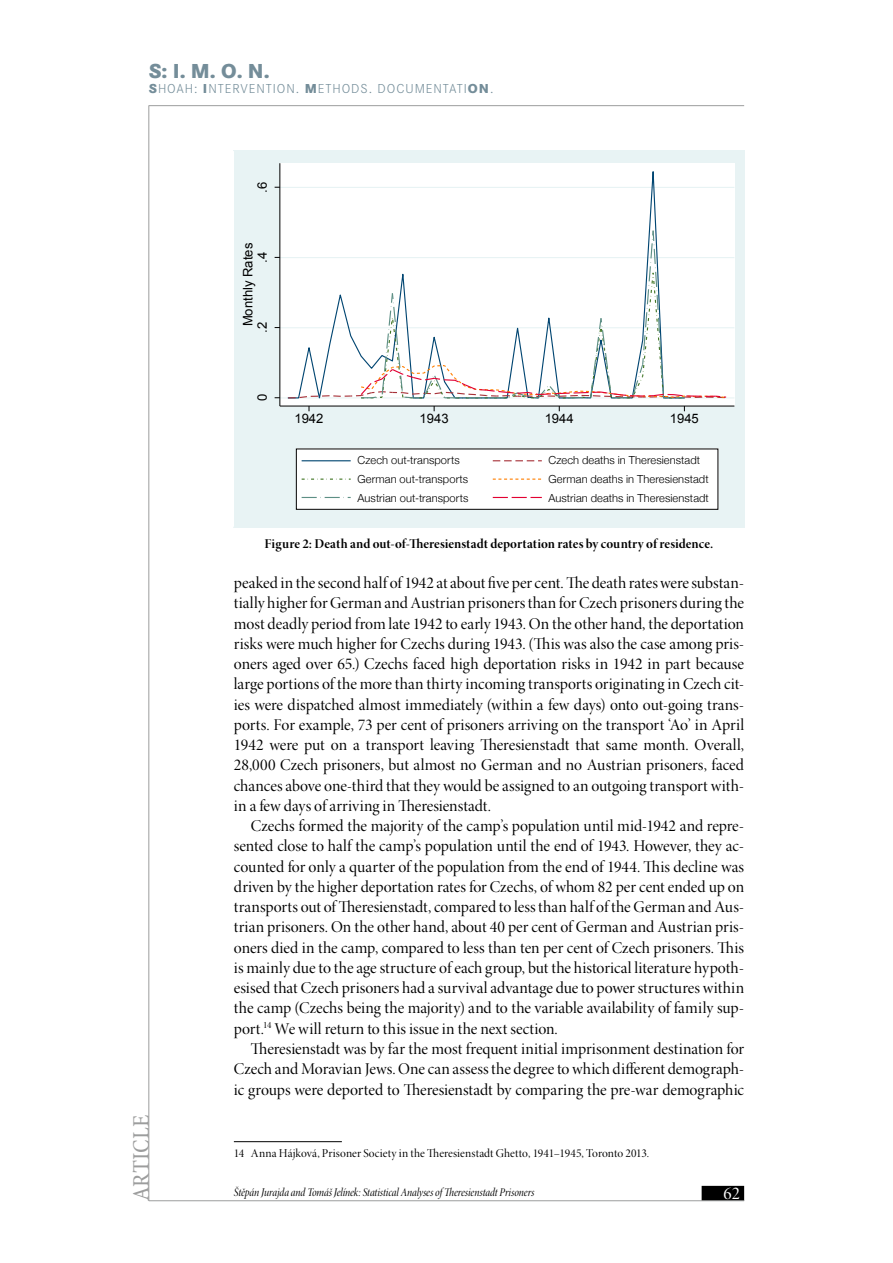
<style>
.page{position:relative;width:893px;height:1263px;background:#fff}
.page>*{position:absolute;margin:0;border:0;box-sizing:border-box;transform-origin:0 0}
.t1{font:condensed 24px "Minion Pro";letter-spacing:.01em;color:#9c9d9d}
.t2{font:800 21px "Corporate S";color:#748d99}
.t3{font:18px "Minion Pro Disp";color:#fff}
.t4{font:16.5px/20.2px "Minion Pro Disp";color:#000;text-align:justify}
.t5{font:13.5px "Minion Pro Bold Disp";letter-spacing:.005em;color:#000}
.t6{font:300 13.5px "Corporate S";letter-spacing:.07em;color:#748d99}
.t7{font:13.05px "Arial";color:#000}
.t8{font:12px "Minion Pro Disp";letter-spacing:.005em;color:#000}
.t9{font:12px "Minion Pro Cn It Disp";letter-spacing:-.005em;color:#000}
.t10{font:300 11.1px/18.9px "Helvetica Neue";letter-spacing:.01em;color:#000}
.t11{font:10.5px "Arial";color:#000}
.s1{font-weight:800}
</style>
<div class="page">
<div style="left:702px;top:1186px;width:42px;height:15px;background:#000"></div>
<hr style="left:149px;top:1200px;width:595px;height:1px;background:#9c9d9d">
<hr style="left:149px;top:105px;width:595px;height:1px;background:#9c9d9d">
<hr style="left:149px;top:105px;width:1px;height:1096px;background:#9c9d9d">
<hr style="left:234px;top:1141px;width:108px;height:1px;background:#000">
<div style="left:234px;top:150px;width:510px;height:377px;background:#e8f3f4"></div>
<div style="left:280px;top:163px;width:454px;height:243px;background:#fff"></div>
<hr style="left:280px;top:397px;width:454px;height:1px;background:#e8f3f4">
<hr style="left:280px;top:327px;width:454px;height:1px;background:#e8f3f4">
<hr style="left:280px;top:257px;width:454px;height:1px;background:#e8f3f4">
<hr style="left:280px;top:187px;width:454px;height:1px;background:#e8f3f4">
<svg style="left:287px;top:151px;width:398px;height:248px"></svg>
<svg style="left:288px;top:229px;width:438px;height:170px"></svg>
<hr style="left:279px;top:163px;width:1px;height:243px;background:#000">
<hr style="left:280px;top:406px;width:454px;height:1px;background:#000">
<div style="left:296px;top:449px;width:422px;height:61px;background:#fff"></div>
<div style="left:296px;top:449px;width:422px;height:61px;border:1px solid #000"></div>
<hr style="left:302px;top:460px;width:49px;height:1px;background:#004571">
<svg style="left:493px;top:460px;width:49px;height:1px"></svg>
<svg style="left:302px;top:479px;width:49px;height:1px"></svg>
<svg style="left:493px;top:479px;width:48px;height:1px"></svg>
<svg style="left:302px;top:497px;width:49px;height:1px"></svg>
<svg style="left:493px;top:497px;width:49px;height:1px"></svg>
<p class="t2" style="left:149px;top:58px;width:122px">S: I. M. O. N.</p>
<p class="t6" style="left:149px;top:81px;width:346px"><span class="s1">S</span>HOAH: <span class="s1">I</span>NTERVENTION. <span class="s1">M</span>ETHODS. DOCUMENTATI<span class="s1">ON</span>.</p>
<p class="t7" style="left:254px;top:193px;width:12px;rotate:-90deg">.6</p>
<p class="t7" style="left:239px;top:326px;width:85px;rotate:-90deg">Monthly Rates</p>
<p class="t7" style="left:254px;top:263px;width:12px;rotate:-90deg">.4</p>
<p class="t7" style="left:254px;top:333px;width:12px;rotate:-90deg">.2</p>
<p class="t7" style="left:254px;top:401px;width:9px;rotate:-90deg">0</p>
<p class="t7" style="left:294px;top:410px;width:31px">1942</p>
<p class="t7" style="left:420px;top:410px;width:31px">1943</p>
<p class="t7" style="left:545px;top:410px;width:31px">1944</p>
<p class="t7" style="left:670px;top:410px;width:31px">1945</p>
<p class="t11" style="left:359px;top:453px;width:105px">Czech Out-Transports</p>
<p class="t11" style="left:550px;top:453px;width:151px">Czech Deaths in Theresienstadt</p>
<p class="t11" style="left:359px;top:471px;width:113px">German Out-Transports</p>
<p class="t11" style="left:550px;top:471px;width:160px">German Deaths in Theresienstadt</p>
<p class="t11" style="left:359px;top:489px;width:114px">Austrian Out-Transports</p>
<p class="t11" style="left:550px;top:489px;width:160px">Austrian Deaths in Theresienstadt</p>
<p class="t10" style="left:358px;top:450px;width:112px">Czech out-transports<br>German out-transports<br>Austrian out-transports</p>
<p class="t10" style="left:549px;top:450px;width:162px">Czech deaths in Theresienstadt<br>German deaths in Theresienstadt<br>Austrian deaths in Theresienstadt</p>
<p class="t5" style="left:265px;top:535px;width:450px">Figure 2: Death and out-of-Theresienstadt deportation rates by country of residence.</p>
<h1 class="t1" style="left:127px;top:1201px;width:88px;rotate:-90deg">ARTICLE</h1>
<p class="t4" style="left:234px;top:573px;width:512px">peaked in the second half of 1942 at about five per cent. The death rates were substan&shy;tially higher for German and Austrian prisoners than for Czech prisoners during the most deadly period from late 1942 to early 1943. On the other hand, the deportation risks were much higher for Czechs during 1943. (This was also the case among pris&shy;oners aged over 65.) Czechs faced high deportation risks in 1942 in part because large portions of the more than thirty incoming transports originating in Czech cit&shy;ies were dispatched almost immediately (within a few days) onto out-going trans&shy;ports. For example, 73 per cent of prisoners arriving on the transport ‘Ao’ in April 1942 were put on a transport leaving Theresienstadt that same month. Overall, 28,000 Czech prisoners, but almost no German and no Austrian prisoners, faced chances above one-third that they would be assigned to an outgoing transport with&shy;in a few days of arriving in Theresienstadt.</p>
<p class="t4" style="left:234px;top:816px;width:512px;text-indent:17px">Czechs formed the majority of the camp’s population until mid-1942 and repre&shy;sented close to half the camp’s population until the end of 1943. However, they ac&shy;counted for only a quarter of the population from the end of 1944. This decline was driven by the higher deportation rates for Czechs, of whom 82 per cent ended up on transports out of Theresienstadt, compared to less than half of the German and Aus&shy;trian prisoners. On the other hand, about 40 per cent of German and Austrian pris&shy;oners died in the camp, compared to less than ten per cent of Czech prisoners. This is mainly due to the age structure of each group, but the historical literature hypoth&shy;esised that Czech prisoners had a survival advantage due to power structures within the camp (Czechs being the majority) and to the variable availability of family sup&shy;port.<sup>14</sup> We will return to this issue in the next section.</p>
<p class="t4" style="left:234px;top:1039px;width:512px;text-indent:17px">Theresienstadt was by far the most frequent initial imprisonment destination for Czech and Moravian Jews. One can assess the degree to which different demograph&shy;ic groups were deported to Theresienstadt by comparing the pre-war demographic</p>
<p class="t8" style="left:234px;top:1146px;width:417px">14 Anna Hájková, Prisoner Society in the Theresienstadt Ghetto, 1941–1945, Toronto 2013.</p>
<p class="t9" style="left:234px;top:1185px;width:302px">Štěpán Jurajda and Tomáš Jelínek: Statistical Analyses of Theresienstadt Prisoners</p>
<p class="t3" style="left:723px;top:1182px;width:18px">62</p>
</div>
